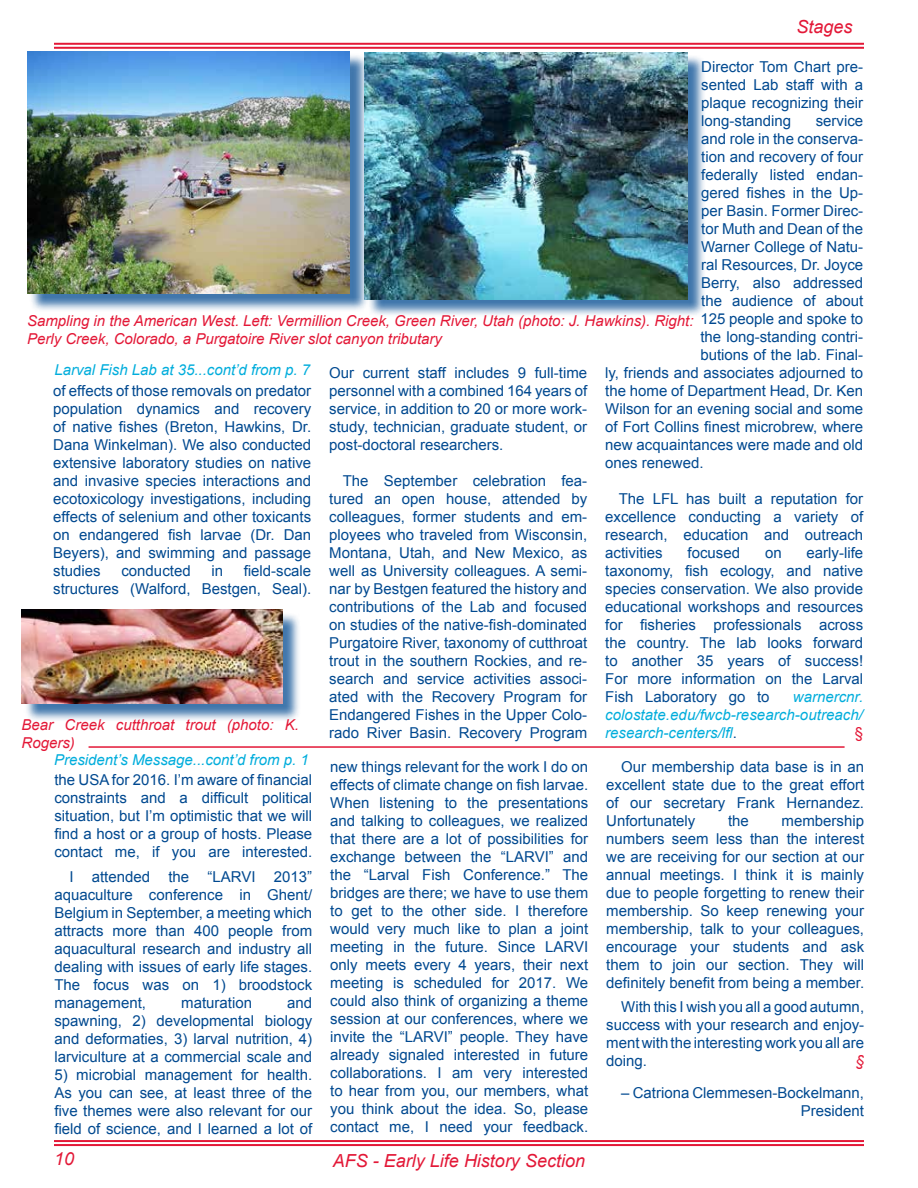
<style>
.page{position:relative;width:918px;height:1188px;background:#fff}
.page>*{position:absolute;margin:0;border:0;box-sizing:border-box;transform-origin:0 0}
.t1{font:italic 18px "Arial";color:#e31837}
.t2{font:15px/18px "Arial";color:#004990;text-align:justify}
.t3{font:italic 15px/18px "Arial";color:#e31837}
.t4{font:italic 15px/18px "Arial";color:#00addc;text-align:justify}
.t5{font:15px "Arial";color:#e31837}
.s1{font-style:normal;color:#004990}
</style>
<div class="page">
<hr style="left:54px;top:43px;width:810px;height:2px;background:#e31837">
<hr style="left:54px;top:47px;width:810px;height:2px;background:#e31837">
<hr style="left:54px;top:1140px;width:810px;height:2px;background:#e31837">
<hr style="left:54px;top:1144px;width:810px;height:2px;background:#e31837">
<div style="left:29px;top:54px;width:340px;height:258px;background:#004990;opacity:.75"></div>
<img style="left:27px;top:51px;width:323px;height:243px">
<div style="left:367px;top:55px;width:339px;height:263px;background:#004990;opacity:.75"></div>
<img style="left:364px;top:52px;width:323px;height:247px">
<div style="left:24px;top:612px;width:277px;height:111px;background:#004990;opacity:.75"></div>
<img style="left:22px;top:610px;width:260px;height:94px">
<hr style="left:89px;top:746px;width:756px;height:2px;background:#e31837">
<p class="t1" style="left:796px;top:15px;width:58px">Stages</p>
<p class="t2" style="left:701px;top:58px;width:163px">Director Tom Chart pre&shy;sented Lab staff with a plaque recognizing their long-standing</p>
<p class="t2" style="left:816px;top:112px;width:49px">service</p>
<p class="t2" style="left:701px;top:130px;width:164px">and role in the conserva-</p>
<p class="t2" style="left:701px;top:148px;width:163px">tion and recovery of four</p>
<p class="t2" style="left:701px;top:166px;width:164px">federally listed endan-</p>
<p class="t2" style="left:701px;top:184px;width:163px">gered fishes in the Up-</p>
<p class="t2" style="left:701px;top:202px;width:163px">per Basin. Former Direc-</p>
<p class="t2" style="left:701px;top:220px;width:163px">tor Muth and Dean of the</p>
<p class="t2" style="left:701px;top:238px;width:163px">Warner College of Natu-</p>
<p class="t2" style="left:701px;top:256px;width:163px">ral Resources, Dr. Joyce</p>
<p class="t2" style="left:701px;top:274px;width:163px">Berry, also addressed</p>
<p class="t2" style="left:701px;top:292px;width:163px">the audience of about</p>
<p class="t2" style="left:700px;top:310px;width:164px">125 people and spoke to</p>
<p class="t2" style="left:700px;top:328px;width:164px">the long-standing contri-</p>
<p class="t2" style="left:700px;top:346px;width:164px">butions of the lab. Final-</p>
<p class="t2" style="left:605px;top:364px;width:259px">ly, friends and associates adjourned to</p>
<p class="t2" style="left:605px;top:382px;width:259px">the home of Department Head, Dr. Ken</p>
<p class="t2" style="left:605px;top:400px;width:259px">Wilson for an evening social and some</p>
<p class="t2" style="left:605px;top:418px;width:259px">of Fort Collins finest microbrew, where</p>
<p class="t2" style="left:605px;top:436px;width:259px">new acquaintances were made and old</p>
<p class="t2" style="left:605px;top:454px;width:100px">ones renewed.</p>
<p class="t2" style="left:605px;top:490px;width:259px;text-indent:14px">The LFL has built a reputation for excellence conducting a variety of research, education and outreach activities</p>
<p class="t3" style="left:27px;top:312px;width:668px">Sampling in the American West. Left: Vermillion Creek, Green River, Utah (photo: J. Hawkins). Right:<br>Perly Creek, Colorado, a Purgatoire River slot canyon tributary</p>
<p class="t4" style="left:54px;top:361px;width:257px">Larval Fish Lab at 35...cont’d from p. 7</p>
<p class="t2" style="left:329px;top:364px;width:259px">Our current staff includes 9 full-time personnel with a combined 164 years of service, in addition to 20 or more work&shy;study, technician, graduate student, or post-doctoral researchers.</p>
<p class="t2" style="left:329px;top:472px;width:259px;text-indent:14px">The September celebration fea&shy;tured an open house, attended by colleagues, former students and em&shy;ployees who traveled from Wisconsin, Montana, Utah, and New Mexico, as well as University colleagues. A semi&shy;nar by Bestgen featured the history and contributions of the Lab and focused on studies of the native-fish-dominated Purgatoire River, taxonomy of cutthroat trout in the southern Rockies, and re&shy;search and service activities associ&shy;ated with the Recovery Program for Endangered Fishes in the Upper Colo&shy;rado River Basin. Recovery Program</p>
<p class="t2" style="left:53px;top:382px;width:259px">of effects of those removals on predator population dynamics and recovery of native fishes (Breton, Hawkins, Dr.<br>Dana Winkelman). We also conducted extensive laboratory studies on native and invasive species interactions and ecotoxicology investigations, including effects of selenium and other toxicants on endangered fish larvae (Dr. Dan Beyers), and swimming and passage studies</p>
<p class="t2" style="left:605px;top:544px;width:259px;text-indent:201px">early-life taxonomy, fish ecology, and native species conservation. We also provide educational workshops and resources for fisheries professionals across the country. The lab looks forward to another 35 years of success!<br>For more information on the Larval Fish Laboratory go to</p>
<p class="t2" style="left:688px;top:544px;width:54px">focused</p>
<p class="t2" style="left:765px;top:544px;width:18px">on</p>
<p class="t2" style="left:53px;top:562px;width:259px;text-align:right">field-scale<br>structures (Walford, Bestgen, Seal).</p>
<p class="t2" style="left:121px;top:562px;width:71px">conducted</p>
<p class="t2" style="left:211px;top:562px;width:13px">in</p>
<p class="t4" style="left:605px;top:688px;width:259px;text-indent:188px">warnercnr. colostate.edu/fwcb-research-outreach/ research-centers/lfl<span class="s1">.</span></p>
<p class="t3" style="left:22px;top:716px;width:279px">Bear Creek cutthroat trout (photo: K.<br>Rogers)</p>
<p class="t5" style="left:855px;top:722px;width:10px">§</p>
<p class="t4" style="left:54px;top:751px;width:256px">President’s Message...cont’d from p. 1</p>
<p class="t2" style="left:54px;top:771px;width:259px">the USA for 2016. I’m aware of financial constraints and a difficult political situation, but I’m optimistic that we will find a host or a group of hosts. Please contact me, if you are interested.</p>
<p class="t2" style="left:54px;top:867px;width:259px;text-indent:15px">I attended the “LARVI 2013” aquaculture conference in Ghent/ Belgium in September, a meeting which attracts more than 400 people from aquacultural research and industry all dealing with issues of early life stages.<br>The focus was on 1) broodstock management,</p>
<p class="t2" style="left:54px;top:993px;width:259px;text-indent:233px">and spawning, 2) developmental biology and deformaties, 3) larval nutrition, 4) larviculture at a commercial scale and</p>
<p class="t2" style="left:54px;top:1065px;width:259px">5) microbial management for health.<br>As you can see, at least three of the five themes were also relevant for our field of science, and I learned a lot of</p>
<p class="t2" style="left:181px;top:993px;width:72px">maturation</p>
<p class="t2" style="left:330px;top:757px;width:259px">new things relevant for the work I do on effects of climate change on fish larvae.<br>When listening to the presentations and talking to colleagues, we realized that there are a lot of possibilities for exchange between the “LARVI” and the “Larval Fish Conference.” The bridges are there; we have to use them to get to the other side. I therefore would very much like to plan a joint meeting in the future. Since LARVI only meets every 4 years, their next meeting is scheduled for 2017. We could also think of organizing a theme session at our conferences, where we invite the “LARVI” people. They have already signaled interested in future collaborations. I am very interested to hear from you, our members, what you think about the idea. So, please contact me, I need your feedback.</p>
<p class="t2" style="left:606px;top:757px;width:259px;text-indent:15px">Our membership data base is in an excellent state due to the great effort of our secretary Frank Hernandez.<br>Unfortunately</p>
<p class="t2" style="left:606px;top:811px;width:259px;text-indent:175px">membership numbers seem less than the interest we are receiving for our section at our annual meetings. I think it is mainly due to people forgetting to renew their membership. So keep renewing your membership, talk to your colleagues, encourage your students and ask them to join our section. They will definitely benefit from being a member.</p>
<p class="t2" style="left:606px;top:998px;width:259px;text-indent:15px">With this I wish you all a good autumn, success with your research and enjoy&shy;ment with the interesting work you all are doing.</p>
<p class="t2" style="left:728px;top:811px;width:22px">the</p>
<p class="t3" style="left:856px;top:1052px;width:10px">§</p>
<p class="t2" style="left:621px;top:1084px;width:244px;text-align:right">– Catriona Clemmesen-Bockelmann,<br>President</p>
<p class="t1" style="left:54px;top:1147px;width:22px">10</p>
<p class="t1" style="left:333px;top:1149px;width:254px">AFS - Early Life History Section</p>
</div>
